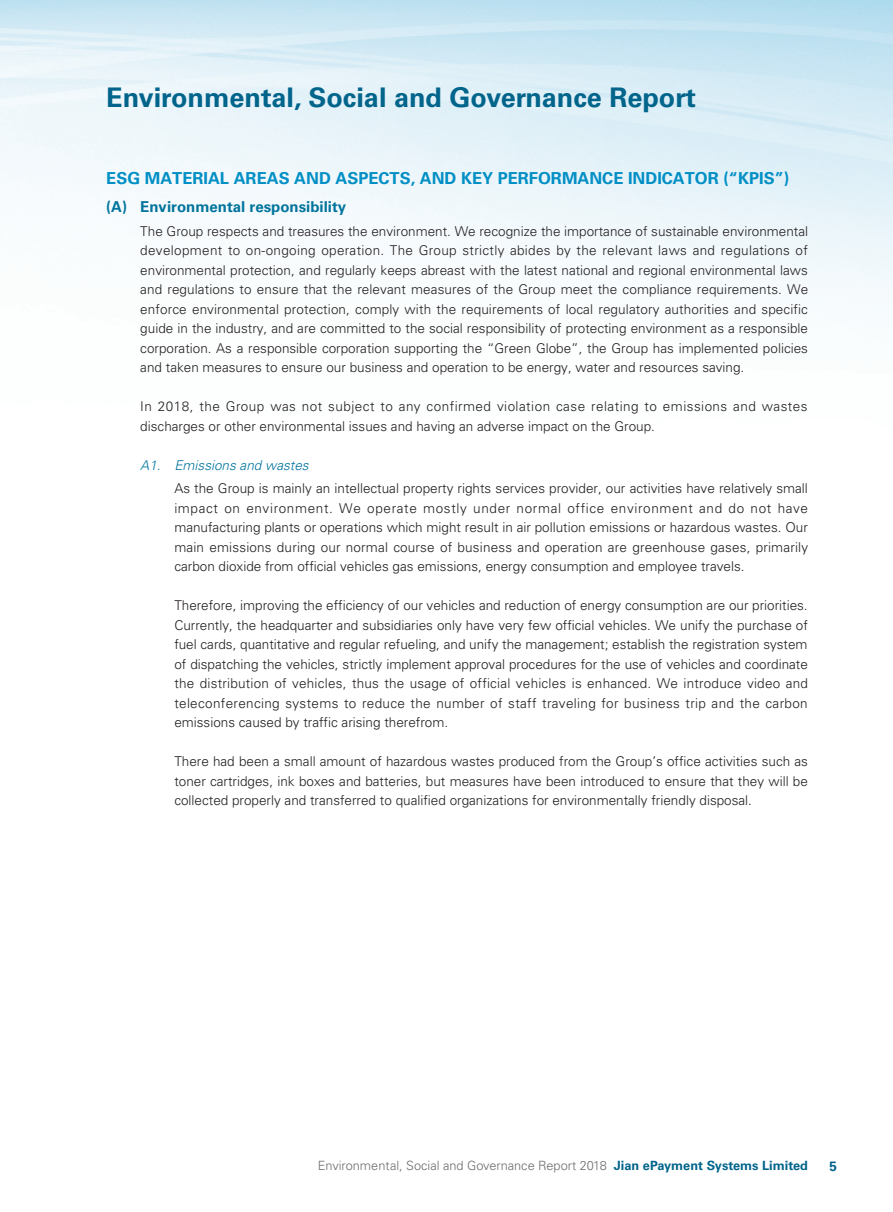
<style>
.page{position:relative;width:893px;height:1212px;background:#fff}
.page>*{position:absolute;margin:0;border:0;box-sizing:border-box;transform-origin:0 0}
.t1{font:700 27px "Univers LT Std";color:#00648b}
._01_H1{font:700 16.5px "Univers LT Std";color:#008fc5}
._02_H2{font:700 15px "Univers LT Std";color:#00749c}
._00_txt{font:300 13.5px/19.5px "Univers LT Std";color:#231f20;text-align:justify}
._00_txt-2{font:300 13.5px/19.5px "Univers LT Std";letter-spacing:.035em;color:#231f20}
._03_H3{font:italic 300 13.5px "Univers LT Std";color:#00749c}
.t2{font:700 13.5px "Univers LT Std";color:#00648b}
.t3{font:300 12.75px "Univers LT Std";color:#6c6d70}
.s1{font-weight:700;color:#00648b}
</style>
<div class="page">
<h1 class="t1" style="left:106px;top:82px;width:591px">Environmental, Social and Governance Report</h1>
<p class="_01_H1" style="left:106px;top:168px;width:685px">ESG MATERIAL AREAS AND ASPECTS, AND KEY PERFORMANCE INDICATOR (“KPIS”)</p>
<p class="_02_H2" style="left:106px;top:198px;width:241px">(A) Environmental responsibility</p>
<p class="_00_txt" style="left:140px;top:221px;width:669px">The Group respects and treasures the environment. We recognize the importance of sustainable environmental development to on-ongoing operation. The Group strictly abides by the relevant laws and regulations of environmental protection, and regularly keeps abreast with the latest national and regional environmental laws and regulations to ensure that the relevant measures of the Group meet the compliance requirements. We enforce environmental protection, comply with the requirements of local regulatory authorities and specific guide in the industry, and are committed to the social responsibility of protecting environment as a responsible corporation. As a responsible corporation supporting the “Green Globe”, the Group has implemented policies and taken measures to ensure our business and operation to be energy, water and resources saving.</p>
<p class="_00_txt-2" style="left:140px;top:397px;width:669px">In 2018, the Group was not subject to any confirmed violation case relating to emissions and wastes discharges or other environmental issues and having an adverse impact on the Group.</p>
<p class="_03_H3" style="left:140px;top:457px;width:170px">A1. Emissions and wastes</p>
<p class="_00_txt" style="left:174px;top:479px;width:635px">As the Group is mainly an intellectual property rights services provider, our activities have relatively small impact on environment. We operate mostly under normal office environment and do not have manufacturing plants or operations which might result in air pollution emissions or hazardous wastes. Our main emissions during our normal course of business and operation are greenhouse gases, primarily carbon dioxide from official vehicles gas emissions, energy consumption and employee travels.</p>
<p class="_00_txt" style="left:174px;top:596px;width:635px">Therefore, improving the efficiency of our vehicles and reduction of energy consumption are our priorities.<br>Currently, the headquarter and subsidiaries only have very few official vehicles. We unify the purchase of fuel cards, quantitative and regular refueling, and unify the management; establish the registration system of dispatching the vehicles, strictly implement approval procedures for the use of vehicles and coordinate the distribution of vehicles, thus the usage of official vehicles is enhanced. We introduce video and teleconferencing systems to reduce the number of staff traveling for business trip and the carbon emissions caused by traffic arising therefrom.</p>
<p class="_00_txt" style="left:174px;top:752px;width:635px">There had been a small amount of hazardous wastes produced from the Group’s office activities such as toner cartridges, ink boxes and batteries, but measures have been introduced to ensure that they will be collected properly and transferred to qualified organizations for environmentally friendly disposal.</p>
<p class="t3" style="left:318px;top:1158px;width:492px">Environmental, Social and Governance Report 2018 <span class="s1">Jian ePayment Systems Limited</span></p>
<p class="t2" style="left:830px;top:1158px;width:9px">5</p>
</div>
